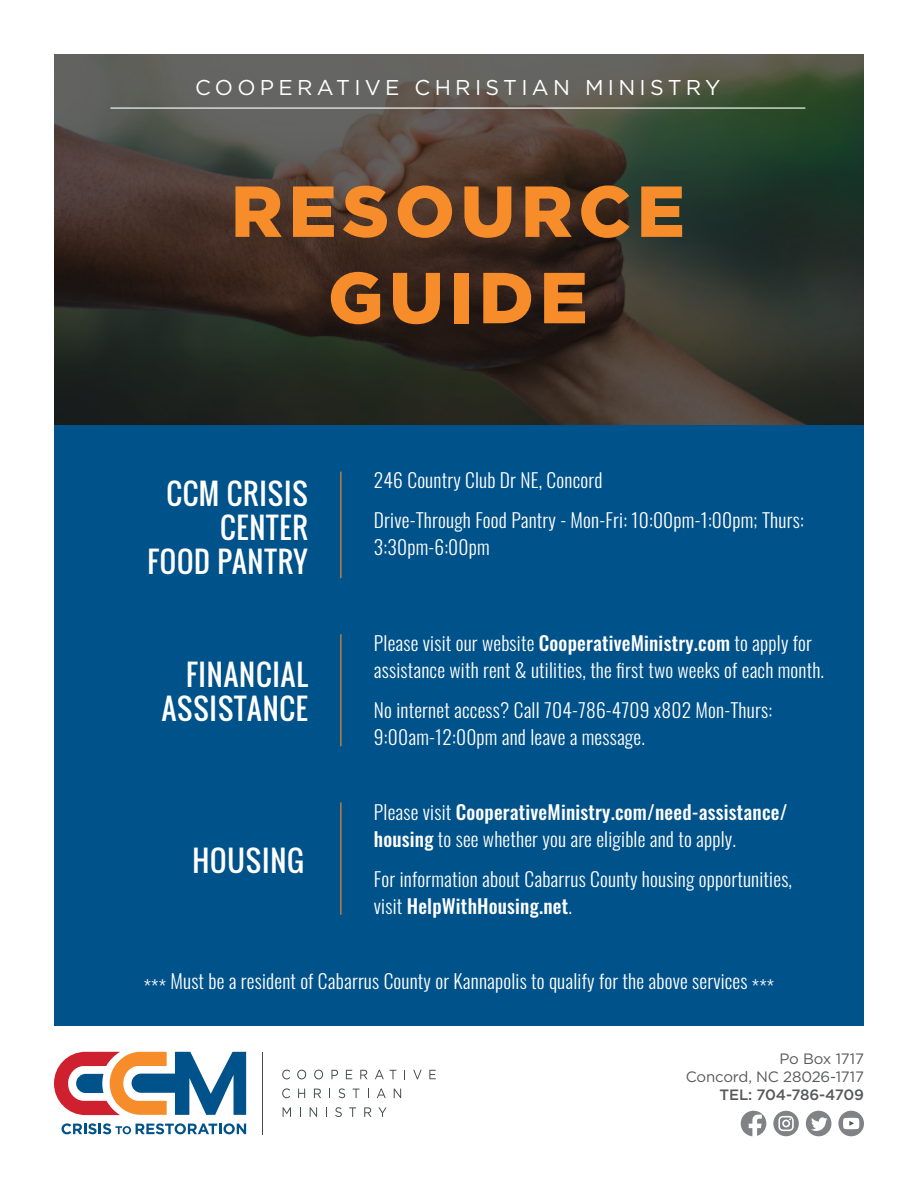
<style>
.page{position:relative;width:918px;height:1188px;background:#fff}
.page>*{position:absolute;margin:0;border:0;box-sizing:border-box;transform-origin:0 0}
.t1{font:900 72px/86.4px "Gotham";letter-spacing:.08em;color:#f78d2a;text-align:center}
.t2{font:28.5px/34.2px "Oswald";letter-spacing:.03em;color:#fff;text-align:right}
.t3{font:21.45px "Gotham";letter-spacing:.2em;color:#fff}
.t4{font:300 19.5px/27px "Oswald";letter-spacing:.01em;color:#fff}
.t5{font:15px/18px "Gotham";letter-spacing:-.01em;color:#58595b;text-align:right}
.t6{font:500 15px "Gotham";letter-spacing:-.01em;color:#58595b}
.s1{font-weight:500}
</style>
<div class="page">
<svg style="left:54px;top:54px;width:810px;height:372px;background:#3b3931"></svg>
<hr style="left:110px;top:108px;width:695px;height:1px;background:#fff">
<div style="left:54px;top:426px;width:810px;height:600px;background:#00528a"></div>
<div style="left:773px;top:1111px;width:26px;height:25px;background:#808285;border-radius:50%"></div>
<svg style="left:778px;top:1116px;width:16px;height:15px"></svg>
<div style="left:838px;top:1111px;width:26px;height:25px;background:#808285;border-radius:50%"></div>
<svg style="left:843px;top:1118px;width:16px;height:11px"></svg>
<svg style="left:741px;top:1111px;width:25px;height:25px"></svg>
<svg style="left:806px;top:1111px;width:25px;height:25px"></svg>
<hr style="left:340px;top:634px;width:1px;height:112px;background:#f78d2a">
<hr style="left:340px;top:802px;width:1px;height:113px;background:#f78d2a">
<svg style="left:54px;top:1052px;width:192px;height:63px"></svg>
<svg style="left:282px;top:1070px;width:8px;height:9px"></svg>
<svg style="left:297px;top:1070px;width:9px;height:9px"></svg>
<svg style="left:314px;top:1070px;width:9px;height:9px"></svg>
<svg style="left:331px;top:1070px;width:7px;height:9px"></svg>
<svg style="left:346px;top:1070px;width:6px;height:9px"></svg>
<svg style="left:360px;top:1070px;width:8px;height:9px"></svg>
<svg style="left:375px;top:1070px;width:9px;height:9px"></svg>
<svg style="left:390px;top:1070px;width:6px;height:9px"></svg>
<svg style="left:413px;top:1070px;width:9px;height:9px"></svg>
<svg style="left:429px;top:1070px;width:7px;height:9px"></svg>
<svg style="left:282px;top:1088px;width:8px;height:10px"></svg>
<svg style="left:298px;top:1089px;width:7px;height:9px"></svg>
<svg style="left:314px;top:1089px;width:7px;height:9px"></svg>
<svg style="left:339px;top:1088px;width:6px;height:10px"></svg>
<svg style="left:353px;top:1089px;width:7px;height:9px"></svg>
<svg style="left:377px;top:1089px;width:9px;height:9px"></svg>
<svg style="left:394px;top:1089px;width:7px;height:9px"></svg>
<svg style="left:283px;top:1107px;width:8px;height:10px"></svg>
<svg style="left:310px;top:1107px;width:7px;height:10px"></svg>
<svg style="left:335px;top:1107px;width:7px;height:10px"></svg>
<svg style="left:349px;top:1107px;width:7px;height:10px"></svg>
<svg style="left:364px;top:1107px;width:7px;height:10px"></svg>
<svg style="left:378px;top:1107px;width:9px;height:10px"></svg>
<hr style="left:263px;top:1052px;width:1px;height:83px;background:#444c4c">
<svg style="left:62px;top:1123px;width:184px;height:11px"></svg>
<hr style="left:340px;top:472px;width:1px;height:106px;background:#f78d2a">
<p class="t3" style="left:195px;top:74px;width:527px">COOPERATIVE CHRISTIAN MINISTRY</p>
<h1 class="t1" style="left:231px;top:167px;width:455px">RESOURCE<br>GUIDE</h1>
<h2 class="t2" style="left:147px;top:476px;width:162px">CCM CRISIS<br>CENTER<br>FOOD PANTRY</h2>
<h2 class="t2" style="left:162px;top:657px;width:148px">FINANCIAL<br>ASSISTANCE</h2>
<h2 class="t2" style="left:193px;top:844px;width:113px">HOUSING</h2>
<p class="t4" style="left:374px;top:457px;width:431px;line-height:40.5px">246 Country Club Dr NE, Concord<br>Drive-Through Food Pantry - Mon-Fri: 10:00pm-1:00pm; Thurs:</p>
<p class="t4" style="left:374px;top:532px;width:117px">3:30pm-6:00pm</p>
<p class="t4" style="left:374px;top:627px;width:452px">Please visit our website <span class="s1">CooperativeMinistry.com</span> to apply for assistance with rent &amp; utilities, the first two weeks of each month.</p>
<p class="t4" style="left:374px;top:695px;width:400px">No internet access? Call 704-786-4709 x802 Mon-Thurs:<br>9:00am-12:00pm and leave a message.</p>
<p class="t4" style="left:374px;top:796px;width:415px">Please visit <span class="s1">CooperativeMinistry.com/need-assistance/ housing</span> to see whether you are eligible and to apply.</p>
<p class="t4" style="left:374px;top:864px;width:420px">For information about Cabarrus County housing opportunities, visit <span class="s1">HelpWithHousing.net</span>.</p>
<p class="t4" style="left:144px;top:965px;width:632px">*** Must be a resident of Cabarrus County or Kannapolis to qualify for the above services ***</p>
<p class="t5" style="left:686px;top:1049px;width:180px">Po Box 1717<br>Concord, NC 28026-1717</p>
<p class="t6" style="left:720px;top:1085px;width:146px">TEL: 704-786-4709</p>
</div>
